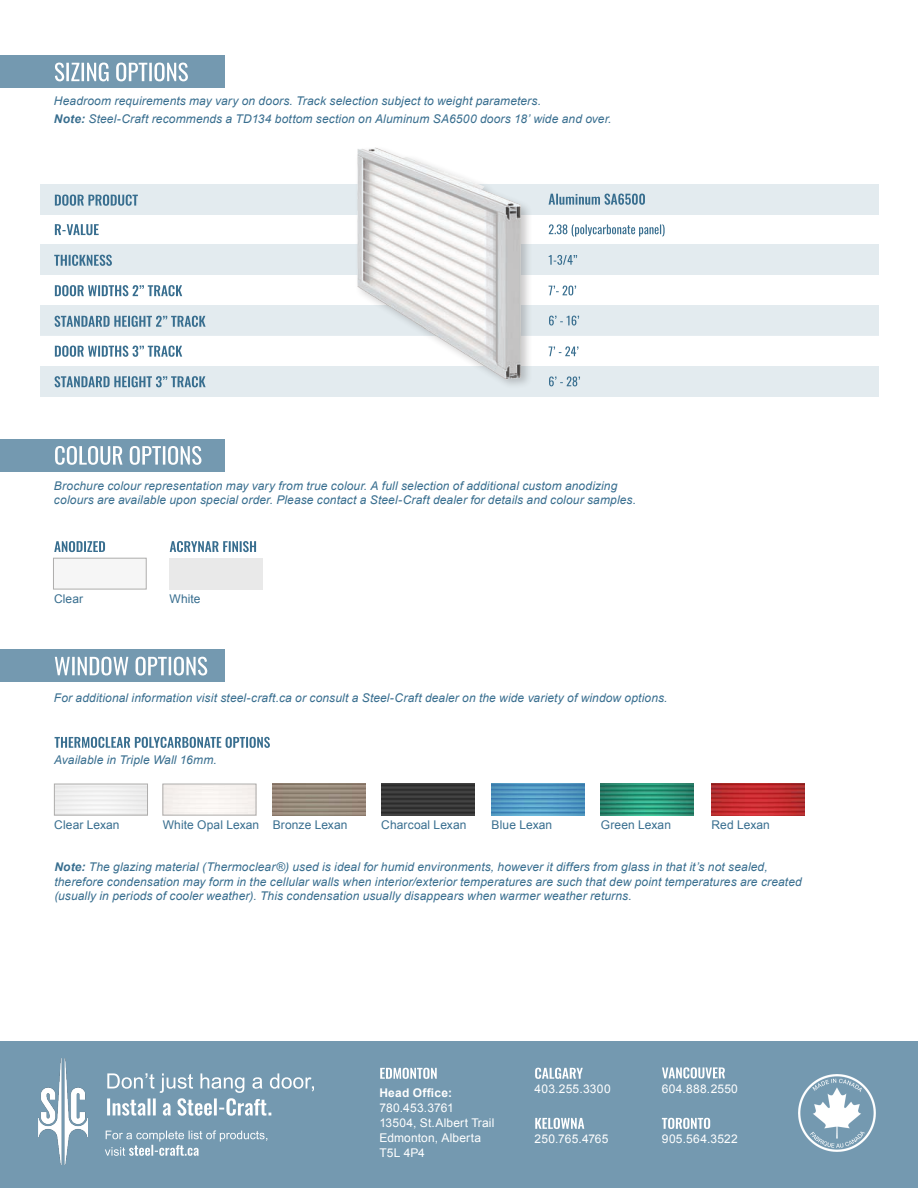
<style>
.page{position:relative;width:918px;height:1188px;background:#fff}
.page>*{position:absolute;margin:0;border:0;box-sizing:border-box;transform-origin:0 0}
.t1{font:italic 12px/14.4px "Arial";letter-spacing:.01em;color:#386e8f}
.t2{font:12px/15px "Arial";letter-spacing:.015em;color:#fff}
.t3{font:12px "Arial";letter-spacing:.01em;color:#386e8f}
.t4{font:700 12px "Arial";letter-spacing:.025em;color:#fff}
.s1{font-weight:700}
</style>
<div class="page">
<div style="left:0;top:55px;width:224px;height:33px;background:#7499b0"></div>
<div style="left:0;top:439px;width:224px;height:32px;background:#7499b0"></div>
<div style="left:0;top:650px;width:224px;height:32px;background:#7499b0"></div>
<svg style="left:55px;top:63px;width:133px;height:18px"></svg>
<svg style="left:55px;top:446px;width:146px;height:19px"></svg>
<svg style="left:55px;top:657px;width:152px;height:19px"></svg>
<div style="left:0;top:1041px;width:918px;height:147px;background:#7499b0"></div>
<img style="left:39px;top:1059px;width:48px;height:105px">
<img style="left:799px;top:1075px;width:76px;height:76px">
<svg style="left:535px;top:1118px;width:49px;height:11px"></svg>
<svg style="left:662px;top:1118px;width:48px;height:11px"></svg>
<svg style="left:535px;top:1068px;width:48px;height:11px"></svg>
<svg style="left:662px;top:1067px;width:63px;height:12px"></svg>
<svg style="left:380px;top:1068px;width:57px;height:11px"></svg>
<svg style="left:107px;top:1073px;width:207px;height:43px"></svg>
<svg style="left:105px;top:1130px;width:162px;height:26px"></svg>
<svg style="left:54px;top:541px;width:51px;height:11px"></svg>
<div style="left:41px;top:184px;width:838px;height:31px;background:#e3ebef"></div>
<div style="left:41px;top:245px;width:838px;height:30px;background:#e3ebef"></div>
<div style="left:41px;top:306px;width:838px;height:30px;background:#e3ebef"></div>
<svg style="left:549px;top:255px;width:28px;height:10px"></svg>
<svg style="left:549px;top:286px;width:27px;height:9px"></svg>
<svg style="left:549px;top:224px;width:116px;height:13px"></svg>
<svg style="left:549px;top:316px;width:30px;height:10px"></svg>
<svg style="left:55px;top:224px;width:44px;height:11px"></svg>
<svg style="left:55px;top:285px;width:127px;height:11px"></svg>
<svg style="left:55px;top:316px;width:151px;height:11px"></svg>
<svg style="left:54px;top:255px;width:58px;height:11px"></svg>
<svg style="left:55px;top:195px;width:83px;height:11px"></svg>
<div style="left:41px;top:366px;width:838px;height:30px;background:#e3ebef"></div>
<svg style="left:55px;top:346px;width:127px;height:11px"></svg>
<svg style="left:55px;top:376px;width:151px;height:11px"></svg>
<svg style="left:549px;top:346px;width:29px;height:10px"></svg>
<svg style="left:549px;top:376px;width:31px;height:10px"></svg>
<div style="left:53px;top:558px;width:93px;height:31px;background:#f6f6f6"></div>
<div style="left:53px;top:558px;width:93px;height:31px;border:1px solid #aeadac"></div>
<svg style="left:55px;top:737px;width:215px;height:11px"></svg>
<img style="left:273px;top:784px;width:93px;height:31px">
<img style="left:491px;top:784px;width:94px;height:31px">
<div style="left:54px;top:784px;width:94px;height:31px;border:1px solid #aeadac"></div>
<img style="left:601px;top:784px;width:93px;height:31px">
<img style="left:712px;top:784px;width:93px;height:31px">
<img style="left:382px;top:784px;width:93px;height:31px">
<div style="left:163px;top:784px;width:93px;height:31px;border:1px solid #aeadac"></div>
<div style="left:354px;top:146px;width:178px;height:243px;background:#231f20;opacity:.24"></div>
<img style="left:334px;top:146px;width:194px;height:241px">
<svg style="left:170px;top:541px;width:86px;height:11px"></svg>
<div style="left:169px;top:558px;width:94px;height:31px;background:#e9e9e9"></div>
<svg style="left:549px;top:194px;width:96px;height:11px"></svg>
<p class="t1" style="left:54px;top:94px;width:489px">Headroom requirements may vary on doors. Track selection subject to weight parameters.</p>
<p class="t1" style="left:54px;top:112px;width:559px"><span class="s1">Note:</span> Steel-Craft recommends a TD134 bottom section on Aluminum SA6500 doors 18’ wide and over.</p>
<p class="t1" style="left:54px;top:478px;width:584px">Brochure colour representation may vary from true colour. A full selection of additional custom anodizing colours are available upon special order. Please contact a Steel-Craft dealer for details and colour samples.</p>
<p class="t3" style="left:54px;top:591px;width:31px">Clear</p>
<p class="t3" style="left:169px;top:591px;width:33px">White</p>
<p class="t1" style="left:54px;top:691px;width:615px">For additional information visit steel-craft.ca or consult a Steel-Craft dealer on the wide variety of window options.</p>
<p class="t1" style="left:54px;top:753px;width:164px">Available in Triple Wall 16mm.</p>
<p class="t3" style="left:54px;top:817px;width:67px">Clear Lexan</p>
<p class="t3" style="left:163px;top:817px;width:98px">White Opal Lexan</p>
<p class="t3" style="left:273px;top:817px;width:76px">Bronze Lexan</p>
<p class="t3" style="left:381px;top:817px;width:87px">Charcoal Lexan</p>
<p class="t3" style="left:492px;top:817px;width:62px">Blue Lexan</p>
<p class="t3" style="left:601px;top:817px;width:72px">Green Lexan</p>
<p class="t3" style="left:712px;top:817px;width:60px">Red Lexan</p>
<p class="t1" style="left:54px;top:860px;width:749px"><span class="s1">Note:</span> The glazing material (Thermoclear®) used is ideal for humid environments, however it differs from glass in that it’s not sealed, therefore condensation may form in the cellular walls when interior/exterior temperatures are such that dew point temperatures are created (usually in periods of cooler weather). This condensation usually disappears when warmer weather returns.</p>
<p class="t4" style="left:379px;top:1084px;width:74px">Head Office:</p>
<p class="t2" style="left:379px;top:1100px;width:76px">780.453.3761</p>
<p class="t2" style="left:379px;top:1115px;width:117px">13504, St.Albert Trail<br>Edmonton, Alberta</p>
<p class="t2" style="left:379px;top:1145px;width:47px">T5L 4P4</p>
<p class="t2" style="left:535px;top:1082px;width:78px">403.255.3300</p>
<p class="t2" style="left:535px;top:1132px;width:75px">250.765.4765</p>
<p class="t2" style="left:662px;top:1081px;width:78px">604.888.2550</p>
<p class="t2" style="left:662px;top:1132px;width:78px">905.564.3522</p>
</div>
